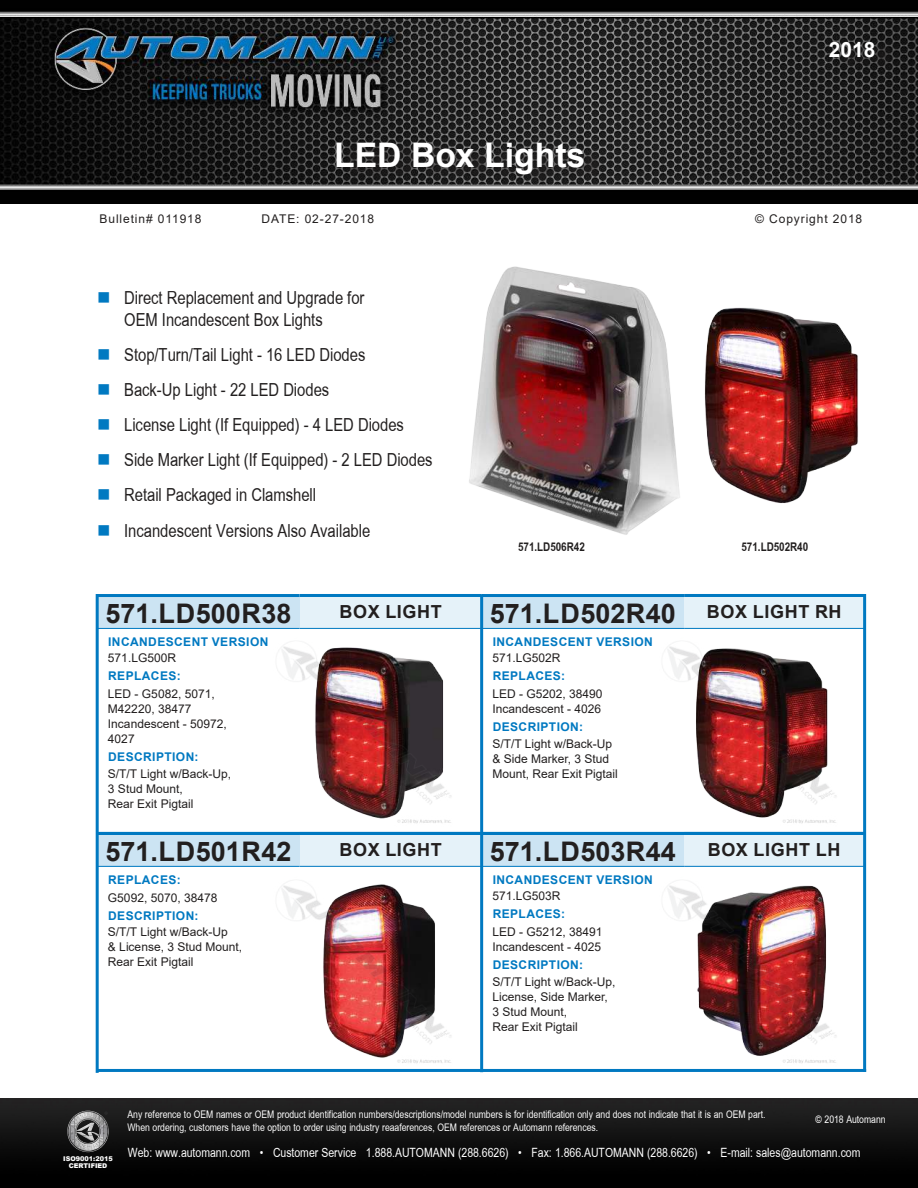
<style>
.page{position:relative;width:918px;height:1188px;background:#fff}
.page>*{position:absolute;margin:0;border:0;box-sizing:border-box;transform-origin:0 0}
.t1{font:700 33.75px "Arial";color:#fff}
.t2{font:700 27px "Arial";color:#221f1f}
.t3{font:700 21px "Arial";color:#fff}
.t4{font:18px/21.6px "Automann Arial Narrow";color:#221f1f}
.t5{font:700 18px "Arial";letter-spacing:.035em;color:#221f1f}
.t6{font:12.75px "Automann Arial Narrow";color:#fff}
.t7{font:12px/15px "Arial";color:#221f1f}
.t8{font:700 12px "Arial";letter-spacing:.035em;color:#0079c1}
.t9{font:12px "Arial";letter-spacing:.075em;color:#221f1f}
.t10{font:700 12px "Automann Arial Narrow";color:#221f1f}
.t11{font:10.5px/12.6px "Automann Arial Narrow";color:#fff}
.t12{font:900 6.45px/6.8px "Arial";color:#fff;text-align:center}
.s1{color:#0079c1}
</style>
<div class="page">
<img style="left:0;top:0;width:918px;height:204px">
<img style="left:0;top:1098px;width:918px;height:90px">
<img style="left:75px;top:1111px;width:14px;height:5px">
<img style="left:99px;top:1114px;width:4px;height:35px">
<img style="left:71px;top:1116px;width:4px;height:31px">
<img style="left:103px;top:1117px;width:4px;height:28px">
<img style="left:67px;top:1120px;width:4px;height:22px">
<svg style="left:107px;top:1124px;width:2px;height:15px"></svg>
<svg style="left:86px;top:1132px;width:14px;height:11px"></svg>
<img style="left:469px;top:266px;width:211px;height:269px">
<img style="left:704px;top:307px;width:154px;height:196px">
<img style="left:668px;top:646px;width:168px;height:177px">
<img style="left:282px;top:646px;width:169px;height:177px">
<img style="left:668px;top:885px;width:169px;height:178px">
<img style="left:282px;top:884px;width:169px;height:179px">
<div style="left:97px;top:594px;width:385px;height:35px;background:#e5f2f9"></div>
<hr style="left:300px;top:594px;width:182px;height:3px;background:#0079c1">
<hr style="left:300px;top:628px;width:182px;height:1px;background:#0079c1">
<div style="left:482px;top:594px;width:383px;height:35px;background:#e5f2f9"></div>
<hr style="left:684px;top:594px;width:181px;height:3px;background:#0079c1">
<hr style="left:684px;top:628px;width:181px;height:1px;background:#0079c1">
<div style="left:97px;top:832px;width:385px;height:35px;background:#e5f2f9"></div>
<hr style="left:300px;top:866px;width:182px;height:1px;background:#0079c1">
<div style="left:482px;top:832px;width:382px;height:35px;background:#e5f2f9"></div>
<hr style="left:684px;top:866px;width:180px;height:1px;background:#0079c1">
<div style="left:97px;top:594px;width:203px;height:35px;background:#cce4f3"></div>
<hr style="left:97px;top:594px;width:203px;height:3px;background:#0079c1">
<hr style="left:97px;top:628px;width:203px;height:1px;background:#0079c1">
<div style="left:97px;top:832px;width:203px;height:35px;background:#cce4f3"></div>
<hr style="left:97px;top:866px;width:203px;height:1px;background:#0079c1">
<div style="left:482px;top:594px;width:202px;height:35px;background:#cce4f3"></div>
<hr style="left:482px;top:594px;width:202px;height:3px;background:#0079c1">
<hr style="left:482px;top:628px;width:202px;height:1px;background:#0079c1">
<div style="left:482px;top:832px;width:202px;height:35px;background:#cce4f3"></div>
<hr style="left:482px;top:866px;width:202px;height:1px;background:#0079c1">
<hr style="left:97px;top:832px;width:768px;height:3px;background:#0079c1">
<div style="left:835px;top:39px;width:61px;height:31px;background:#221f1f;opacity:.75"></div>
<hr style="left:96px;top:594px;width:3px;height:479px;background:#0079c1">
<hr style="left:863px;top:594px;width:3px;height:478px;background:#0079c1">
<hr style="left:480px;top:594px;width:3px;height:478px;background:#0079c1">
<hr style="left:98px;top:1069px;width:768px;height:3px;background:#0079c1">
<div style="left:343px;top:140px;width:262px;height:48px;background:#221f1f;opacity:.75"></div>
<h1 class="t1" style="left:334px;top:143px;width:253px">LED Box Lights</h1>
<h3 class="t3" style="left:829px;top:42px;width:48px">2018</h3>
<p class="t9" style="left:100px;top:214px;width:103px">Bulletin# 011918</p>
<p class="t9" style="left:262px;top:214px;width:114px">DATE: 02-27-2018</p>
<p class="t9" style="left:755px;top:214px;width:109px">© Copyright 2018</p>
<h3 class="t4" style="left:124px;top:289px;width:242px;text-indent:-27px"><span class="s1">■</span> Direct Replacement and Upgrade for<br>OEM Incandescent Box Lights</h3>
<h3 class="t4" style="left:97px;top:346px;width:270px"><span class="s1">■</span> Stop/Turn/Tail Light - 16 LED Diodes</h3>
<h3 class="t4" style="left:97px;top:381px;width:234px"><span class="s1">■</span> Back-Up Light - 22 LED Diodes</h3>
<h3 class="t4" style="left:97px;top:416px;width:308px"><span class="s1">■</span> License Light (If Equipped) - 4 LED Diodes</h3>
<h3 class="t4" style="left:97px;top:451px;width:337px"><span class="s1">■</span> Side Marker Light (If Equipped) - 2 LED Diodes</h3>
<h3 class="t4" style="left:97px;top:486px;width:220px"><span class="s1">■</span> Retail Packaged in Clamshell</h3>
<h3 class="t4" style="left:97px;top:521px;width:275px"><span class="s1">■</span> Incandescent Versions Also Available</h3>
<p class="t10" style="left:518px;top:540px;width:68px">571.LD506R42</p>
<p class="t10" style="left:742px;top:540px;width:68px">571.LD502R40</p>
<h2 class="t2" style="left:105px;top:603px;width:187px">571.LD500R38</h2>
<p class="t8" style="left:108px;top:637px;width:162px">INCANDESCENT VERSION</p>
<p class="t7" style="left:108px;top:652px;width:70px">571.LG500R</p>
<p class="t8" style="left:108px;top:672px;width:74px">REPLACES:</p>
<p class="t7" style="left:108px;top:688px;width:120px">LED - G5082, 5071,<br>M42220, 38477<br>Incandescent - 50972,<br>4027</p>
<p class="t8" style="left:108px;top:753px;width:92px">DESCRIPTION:</p>
<p class="t7" style="left:108px;top:767px;width:125px">S/T/T Light w/Back-Up,<br>3 Stud Mount,<br>Rear Exit Pigtail</p>
<h2 class="t2" style="left:105px;top:841px;width:187px">571.LD501R42</h2>
<p class="t8" style="left:108px;top:875px;width:74px">REPLACES:</p>
<p class="t7" style="left:108px;top:891px;width:111px">G5092, 5070, 38478</p>
<p class="t8" style="left:108px;top:911px;width:92px">DESCRIPTION:</p>
<p class="t7" style="left:108px;top:926px;width:136px">S/T/T Light w/Back-Up<br>&amp; License, 3 Stud Mount,<br>Rear Exit Pigtail</p>
<h2 class="t2" style="left:490px;top:603px;width:187px">571.LD502R40</h2>
<h3 class="t5" style="left:339px;top:605px;width:104px">BOX LIGHT</h3>
<h3 class="t5" style="left:707px;top:605px;width:136px">BOX LIGHT RH</h3>
<p class="t8" style="left:493px;top:637px;width:162px">INCANDESCENT VERSION</p>
<p class="t7" style="left:492px;top:652px;width:70px">571.LG502R</p>
<p class="t8" style="left:493px;top:672px;width:74px">REPLACES:</p>
<p class="t7" style="left:492px;top:688px;width:112px">LED - G5202, 38490<br>Incandescent - 4026</p>
<p class="t8" style="left:493px;top:723px;width:92px">DESCRIPTION:</p>
<p class="t7" style="left:492px;top:737px;width:127px">S/T/T Light w/Back-Up &amp; Side Marker, 3 Stud<br>Mount, Rear Exit Pigtail</p>
<h2 class="t2" style="left:490px;top:841px;width:187px">571.LD503R44</h2>
<h3 class="t5" style="left:339px;top:843px;width:104px">BOX LIGHT</h3>
<h3 class="t5" style="left:708px;top:843px;width:134px">BOX LIGHT LH</h3>
<p class="t8" style="left:493px;top:875px;width:162px">INCANDESCENT VERSION</p>
<p class="t7" style="left:492px;top:890px;width:70px">571.LG503R</p>
<p class="t8" style="left:493px;top:910px;width:74px">REPLACES:</p>
<p class="t7" style="left:492px;top:926px;width:112px">LED - G5212, 38491<br>Incandescent - 4025</p>
<p class="t8" style="left:493px;top:961px;width:92px">DESCRIPTION:</p>
<p class="t7" style="left:492px;top:975px;width:125px">S/T/T Light w/Back-Up,<br>License, Side Marker,<br>3 Stud Mount,<br>Rear Exit Pigtail</p>
<p class="t12" style="left:63px;top:1156px;width:51px">ISO9001:2015<br>CERTIFIED</p>
<p class="t11" style="left:128px;top:1109px;width:640px">Any reference to OEM names or OEM product identification numbers/descriptions/model numbers is for identification only and does not indicate that it is an OEM part.<br>When ordering, customers have the option to order using industry reaaferences, OEM references or Automann references.</p>
<p class="t11" style="left:816px;top:1114px;width:72px">© 2018 Automann</p>
<p class="t6" style="left:128px;top:1145px;width:734px">Web: www.automann.com • Customer Service 1.888.AUTOMANN (288.6626) • Fax: 1.866.AUTOMANN (288.6626) • E-mail: sales@automann.com</p>
</div>
